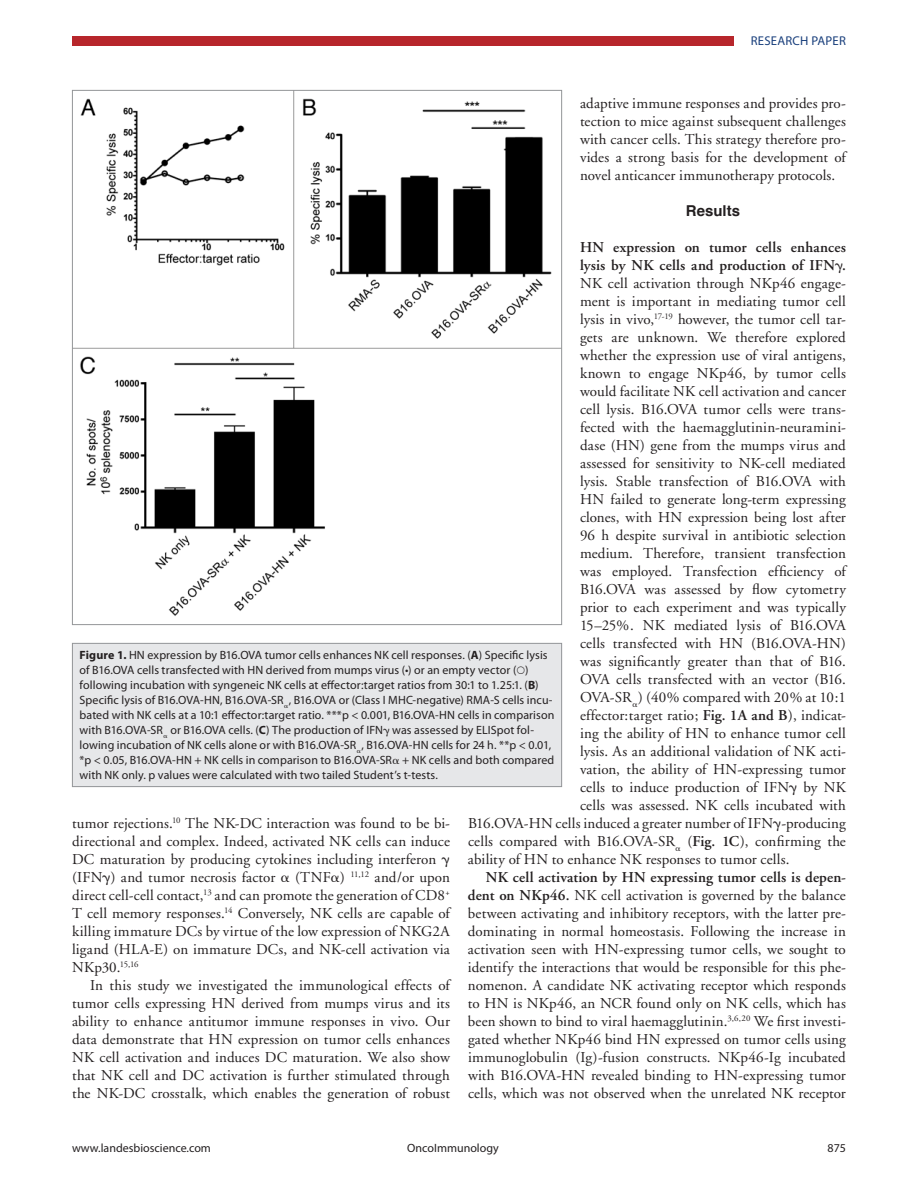
<style>
.page{position:relative;width:918px;height:1188px;background:#fff}
.page>*{position:absolute;margin:0;border:0;box-sizing:border-box;transform-origin:0 0}
.t1{font:15px/18px "Adobe Garamond";letter-spacing:.01em;color:#231f20;text-align:justify}
.t2{font:600 15px "Adobe Garamond";letter-spacing:.01em;color:#231f20}
.t3{font:700 15px "Helvetica";color:#231f20}
.t4{font:12.75px "Myriad Pro";letter-spacing:.02em;color:#193f7c}
.t5{font:12px/15px "Myriad Pro";letter-spacing:.005em;color:#231f20}
.s1{font-family:"Universal Std Greekw Math Pi";font-weight:400}
.s2{font-weight:600}
.s3{font-family:"Universal Std Greekw Math Pi"}
.s4{font-weight:700}
</style>
<div class="page">
<div style="left:72px;top:36px;width:662px;height:10px;background:#b7262b"></div>
<img style="left:74px;top:92px;width:486px;height:524px">
<div style="left:72px;top:643px;width:490px;height:144px;background:#e6e7e9"></div>
<div style="left:72px;top:643px;width:490px;height:144px;border:1px solid #939598"></div>
<p class="t4" style="left:751px;top:33px;width:94px">research paper</p>
<p class="t1" style="left:580px;top:95px;width:267px">adaptive immune responses and provides pro&shy;tection to mice against subsequent challenges with cancer cells. This strategy therefore pro&shy;vides a strong basis for the development of novel anticancer immunotherapy protocols.</p>
<p class="t3" style="left:686px;top:199px;width:56px">Results</p>
<p class="t2" style="left:580px;top:239px;width:267px">HN expression on tumor cells enhances</p>
<p class="t2" style="left:580px;top:257px;width:267px">lysis by NK cells and production of IFN<span class="s1">γ</span>.</p>
<p class="t1" style="left:580px;top:275px;width:267px">NK cell activation through NKp46 engage-</p>
<p class="t1" style="left:580px;top:293px;width:267px">ment is important in mediating tumor cell</p>
<p class="t1" style="left:580px;top:311px;width:267px">lysis in vivo,<sup>17-19</sup> however, the tumor cell tar-</p>
<p class="t1" style="left:580px;top:329px;width:267px">gets are unknown. We therefore explored</p>
<p class="t1" style="left:580px;top:347px;width:267px">whether the expression use of viral antigens,</p>
<p class="t1" style="left:580px;top:365px;width:267px">known to engage NKp46, by tumor cells</p>
<p class="t1" style="left:580px;top:383px;width:267px">would facilitate NK cell activation and cancer</p>
<p class="t1" style="left:580px;top:401px;width:267px">cell lysis. B16.OVA tumor cells were trans-</p>
<p class="t1" style="left:580px;top:419px;width:267px">fected with the haemagglutinin-neuramini-</p>
<p class="t1" style="left:580px;top:437px;width:267px">dase (HN) gene from the mumps virus and</p>
<p class="t1" style="left:580px;top:455px;width:267px">assessed for sensitivity to NK-cell mediated</p>
<p class="t1" style="left:580px;top:473px;width:267px">lysis. Stable transfection of B16.OVA with</p>
<p class="t1" style="left:580px;top:491px;width:267px">HN failed to generate long-term expressing</p>
<p class="t1" style="left:580px;top:509px;width:267px">clones, with HN expression being lost after</p>
<p class="t1" style="left:580px;top:527px;width:267px">96 h despite survival in antibiotic selection</p>
<p class="t1" style="left:580px;top:545px;width:267px">medium. Therefore, transient transfection</p>
<p class="t1" style="left:580px;top:563px;width:267px">was employed. Transfection efficiency of</p>
<p class="t1" style="left:580px;top:581px;width:267px">B16.OVA was assessed by flow cytometry</p>
<p class="t1" style="left:580px;top:599px;width:267px">prior to each experiment and was typically</p>
<p class="t1" style="left:580px;top:617px;width:267px">15–25%. NK mediated lysis of B16.OVA</p>
<p class="t1" style="left:580px;top:635px;width:267px">cells transfected with HN (B16.OVA-HN)</p>
<p class="t1" style="left:580px;top:653px;width:267px">was significantly greater than that of B16.</p>
<p class="t1" style="left:580px;top:671px;width:267px">OVA cells transfected with an vector (B16.</p>
<p class="t1" style="left:580px;top:689px;width:267px">OVA-SR<sub>α</sub>) (40% compared with 20% at 10:1</p>
<p class="t1" style="left:580px;top:707px;width:267px">effector:target ratio; <span class="s2">Fig. 1A and B</span>), indicat-</p>
<p class="t1" style="left:580px;top:725px;width:267px">ing the ability of HN to enhance tumor cell</p>
<p class="t1" style="left:580px;top:743px;width:267px">lysis. As an additional validation of NK acti-</p>
<p class="t1" style="left:580px;top:761px;width:267px">vation, the ability of HN-expressing tumor</p>
<p class="t1" style="left:580px;top:779px;width:267px">cells to induce production of IFN<span class="s3">γ</span> by NK</p>
<p class="t1" style="left:580px;top:797px;width:267px">cells was assessed. NK cells incubated with</p>
<p class="t1" style="left:468px;top:815px;width:379px">B16.OVA-HN cells induced a greater number of IFN<span class="s3">γ</span>-producing</p>
<p class="t1" style="left:468px;top:833px;width:379px">cells compared with B16.OVA-SR<sub>α</sub> (<span class="s2">Fig. 1C</span>), confirming the</p>
<p class="t1" style="left:468px;top:851px;width:323px">ability of HN to enhance NK responses to tumor cells.</p>
<p class="t1" style="left:468px;top:869px;width:379px;text-indent:18px"><span class="s2">NK cell activation by HN expressing tumor cells is depen&shy;dent on NKp46.</span> NK cell activation is governed by the balance between activating and inhibitory receptors, with the latter pre&shy;dominating in normal homeostasis. Following the increase in activation seen with HN-expressing tumor cells, we sought to identify the interactions that would be responsible for this phe&shy;nomenon. A candidate NK activating receptor which responds to HN is NKp46, an NCR found only on NK cells, which has been shown to bind to viral haemagglutinin.<sup>3,6,20</sup> We first investi&shy;gated whether NKp46 bind HN expressed on tumor cells using immunoglobulin (Ig)-fusion constructs. NKp46-Ig incubated with B16.OVA-HN revealed binding to HN-expressing tumor cells, which was not observed when the unrelated NK receptor</p>
<p class="t5" style="left:80px;top:648px;width:476px"><span class="s4">Figure 1.</span> HN expression by B16.OVA tumor cells enhances NK cell responses. (<span class="s4">A</span>) Specific lysis of B16.OVA cells transfected with HN derived from mumps virus (•) or an empty vector (○) following incubation with syngeneic NK cells at effector:target ratios from 30:1 to 1.25:1. (<span class="s4">B</span>)<br>Specific lysis of B16.OVA-H N, B16.OVA-SR<sub>α</sub>, B16.OVA or (Class I MHC-negative) RMA-S cells incu&shy;bated with NK cells at a 10:1 effector:target ratio. ***p &lt; 0.001, B16.OVA-HN cells in comparison with B16.OVA-SR<sub>α</sub> or B16.OVA cells. (<span class="s4">C</span>) The production of IFN<span class="s3">γ</span> was assessed by ELISpot fol&shy;lowing incubation of NK cells alone or with B16.OVA-SR<sub>α</sub>, B16.OVA-HN cells for 24 h. **p &lt; 0.01, *p &lt; 0.05, B16.OVA-HN + NK cells in comparison to B16.OVA-SR<span class="s3">α</span> + NK cells and both compared with NK only. p values were calculated with two tailed Student’s t-tests.</p>
<p class="t1" style="left:72px;top:815px;width:379px">tumor rejections.<sup>10</sup> The NK-DC interaction was found to be bi&shy;directional and complex. Indeed, activated NK cells can induce DC maturation by producing cytokines including interferon <span class="s3">γ </span>(IFN<span class="s3">γ</span>) and tumor necrosis factor <span class="s3">α</span> (TNF<span class="s3">α</span>) <sup>11,12</sup> and/or upon direct cell-cell contact,<sup>13</sup> and can promote the generation of CD8<sup>+ </sup>T cell memory responses.<sup>14</sup> Conversely, NK cells are capable of killing immature DCs by virtue of the low expression of NKG2A ligand (HLA-E) on immature DCs, and NK-cell activation via NKp30.<sup>15,16</sup></p>
<p class="t1" style="left:72px;top:977px;width:380px;text-indent:18px">In this study we investigated the immunological effects of tumor cells expressing HN derived from mumps virus and its ability to enhance antitumor immune responses in vivo. Our data demonstrate that HN expression on tumor cells enhances NK cell activation and induces DC maturation. We also show that NK cell and DC activation is further stimulated through the NK-DC crosstalk, which enables the generation of robust</p>
<p class="t5" style="left:72px;top:1140px;width:140px">www.landesbioscience.com</p>
<p class="t5" style="left:407px;top:1140px;width:93px">OncoImmunology</p>
<p class="t5" style="left:828px;top:1140px;width:20px">875</p>
</div>
